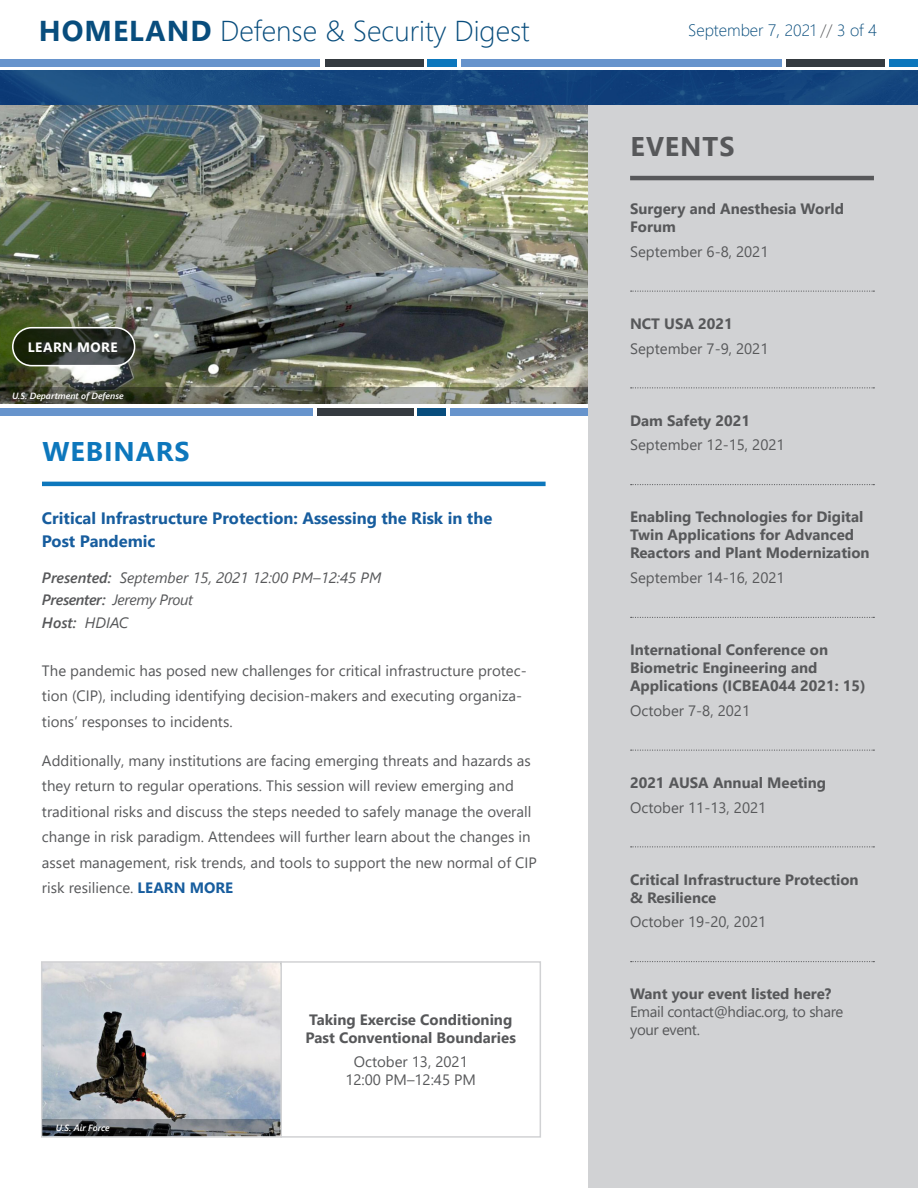
<style>
.page{position:relative;width:918px;height:1188px;background:#fff}
.page>*{position:absolute;margin:0;border:0;box-sizing:border-box;transform-origin:0 0}
.t1{font:300 28.65px "Segoe UI";color:#084d7d}
.Heading_1_-_Green{font:700 27px "Segoe UI";letter-spacing:.035em;color:#0d77bc}
.Heading_1_-_Gray{font:700 27px "Segoe UI";letter-spacing:.035em;color:#57585a}
.Heading_2_-_Green{font:700 16.5px/22.5px "Segoe UI";color:#175d9e}
.t2{font:300 16.5px "Segoe UI";color:#084d7d}
.Copy{font:15px/25.5px "Segoe UI";color:#57585a}
.Events_Header{font:700 15px/18px "Segoe UI";color:#57585a}
.event_details-underl{font:15px "Segoe UI";color:#57585a}
.Webinar_Header{font:700 15px/18px "Segoe UI";color:#57585a}
.Heading_3_-_First_wo{font:italic 15px "Segoe UI";color:#57585a}
.evet_details{font:15px/18px "Segoe UI";letter-spacing:-.025em;color:#57585a}
.Webinar_Dates{font:15px/18px "Segoe UI";color:#57585a;text-align:center}
.Heading_3_-_First_wo-2{font:italic 15px "Segoe UI";letter-spacing:-.025em;color:#57585a}
.Heading_3_-_First_wo-3{font:italic 600 15px "Segoe UI";color:#57585a}
.White_Button_Text{font:700 13.5px "Segoe UI";letter-spacing:.035em;color:#fff}
.Image_Source{font:italic 600 9px "Segoe UI";color:#fff}
.s1{font-weight:700}
.s2{color:#57585a}
.s3{font-weight:600}
.s4{font-weight:400}
.s5{font-weight:700;color:#175d9e}
</style>
<div class="page">
<img style="left:1px;top:71px;width:917px;height:34px">
<img style="left:0;top:105px;width:588px;height:282px">
<div style="left:0;top:408px;width:313px;height:8px;background:#6794cc"></div>
<div style="left:317px;top:408px;width:97px;height:8px;background:#343a40"></div>
<div style="left:418px;top:408px;width:28px;height:8px;background:#084d7d"></div>
<div style="left:450px;top:408px;width:138px;height:8px;background:#6794cc"></div>
<svg style="left:13px;top:328px;width:122px;height:38px;background:#2b3227"></svg>
<div style="left:12px;top:327px;width:123px;height:39px;border:2px solid #fff;border-radius:19px"></div>
<svg style="left:0;top:387px;width:588px;height:17px;background:#696b5d"></svg>
<hr style="left:42px;top:482px;width:504px;height:4px;background:#0d77bc">
<div style="left:588px;top:106px;width:330px;height:1082px;background:#d1d2d4"></div>
<hr style="left:630px;top:176px;width:244px;height:4px;background:#57585a">
<svg style="left:631px;top:291px;width:243px;height:1px"></svg>
<svg style="left:631px;top:387px;width:243px;height:1px"></svg>
<svg style="left:631px;top:484px;width:243px;height:1px"></svg>
<svg style="left:631px;top:617px;width:243px;height:1px"></svg>
<svg style="left:631px;top:750px;width:243px;height:1px"></svg>
<svg style="left:631px;top:846px;width:243px;height:1px"></svg>
<svg style="left:631px;top:961px;width:243px;height:1px"></svg>
<svg style="left:283px;top:961px;width:258px;height:177px"></svg>
<svg style="left:41px;top:961px;width:242px;height:177px;background:#b8bbc0"></svg>
<svg style="left:42px;top:1119px;width:238px;height:17px;background:#5a5e63"></svg>
<div style="left:0;top:59px;width:320px;height:7px;background:#6794cc"></div>
<div style="left:325px;top:59px;width:99px;height:7px;background:#343a40"></div>
<div style="left:428px;top:59px;width:29px;height:7px;background:#0d77bc"></div>
<div style="left:461px;top:59px;width:321px;height:7px;background:#6794cc"></div>
<div style="left:786px;top:59px;width:99px;height:7px;background:#343a40"></div>
<div style="left:889px;top:59px;width:29px;height:7px;background:#0d77bc"></div>
<h1 class="t1" style="left:39px;top:4px;width:492px"><span class="s1">HOMELAND</span> Defense &amp; Security Digest</h1>
<p class="t2" style="left:688px;top:15px;width:190px">September 7, 2021 <span class="s2">//</span> 3 of 4</p>
<p class="Heading_1_-_Gray" style="left:631px;top:121px;width:105px">EVENTS</p>
<p class="White_Button_Text" style="left:28px;top:334px;width:91px">LEARN MORE</p>
<p class="Image_Source" style="left:12px;top:387px;width:113px">U.S. Department of Defense</p>
<p class="Heading_1_-_Green" style="left:42px;top:426px;width:149px">WEBINARS</p>
<p class="Heading_2_-_Green" style="left:42px;top:506px;width:452px">Critical Infrastructure Protection: Assessing the Risk in the<br>Post Pandemic</p>
<p class="Heading_3_-_First_wo" style="left:42px;top:563px;width:341px"><span class="s3">Presented:</span> September 15, 2021 12:00 PM–12:45 PM</p>
<p class="Heading_3_-_First_wo-2" style="left:42px;top:586px;width:153px"><span class="s3">Presenter:</span> Jeremy Prout</p>
<p class="Heading_3_-_First_wo-3" style="left:42px;top:608px;width:88px">Host: <span class="s4">HDIAC</span></p>
<p class="Copy" style="left:42px;top:656px;width:486px">The pandemic has posed new challenges for critical infrastructure protec&shy;tion (CIP), including identifying decision-makers and executing organiza&shy;tions’ responses to incidents.</p>
<p class="Copy" style="left:42px;top:746px;width:496px">Additionally, many institutions are facing emerging threats and hazards as they return to regular operations. This session will review emerging and traditional risks and discuss the steps needed to safely manage the overall change in risk paradigm. Attendees will further learn about the changes in asset management, risk trends, and tools to support the new normal of CIP risk resilience. <span class="s5">LEARN MORE</span></p>
<p class="Image_Source" style="left:56px;top:1119px;width:55px">U.S. Air Force</p>
<p class="Webinar_Header" style="left:306px;top:1009px;width:212px">Taking Exercise Conditioning<br>Past Conventional Boundaries</p>
<p class="Webinar_Dates" style="left:345px;top:1052px;width:132px">October 13, 2021<br>12:00 PM–12:45 PM</p>
<p class="Events_Header" style="left:630px;top:199px;width:215px">Surgery and Anesthesia World<br>Forum</p>
<p class="event_details-underl" style="left:630px;top:237px;width:140px">September 6-8, 2021</p>
<p class="Events_Header" style="left:630px;top:313px;width:104px">NCT USA 2021</p>
<p class="event_details-underl" style="left:630px;top:334px;width:140px">September 7-9, 2021</p>
<p class="Events_Header" style="left:630px;top:410px;width:121px">Dam Safety 2021</p>
<p class="event_details-underl" style="left:630px;top:431px;width:156px">September 12-15, 2021</p>
<p class="Events_Header" style="left:630px;top:507px;width:241px">Enabling Technologies for Digital<br>Twin Applications for Advanced<br>Reactors and Plant Modernization</p>
<p class="event_details-underl" style="left:630px;top:564px;width:156px">September 14-16, 2021</p>
<p class="Events_Header" style="left:630px;top:640px;width:237px">International Conference on<br>Biometric Engineering and<br>Applications (ICBEA044 2021: 15)</p>
<p class="event_details-underl" style="left:630px;top:696px;width:121px">October 7-8, 2021</p>
<p class="Events_Header" style="left:630px;top:772px;width:198px">2021 AUSA Annual Meeting</p>
<p class="event_details-underl" style="left:630px;top:793px;width:138px">October 11-13, 2021</p>
<p class="Events_Header" style="left:630px;top:869px;width:230px">Critical Infrastructure Protection &amp; Resilience</p>
<p class="event_details-underl" style="left:630px;top:908px;width:138px">October 19-20, 2021</p>
<p class="Events_Header" style="left:630px;top:984px;width:203px">Want your event listed here?</p>
<p class="evet_details" style="left:630px;top:1002px;width:215px">Email contact@hdiac.org, to share your event.</p>
</div>
